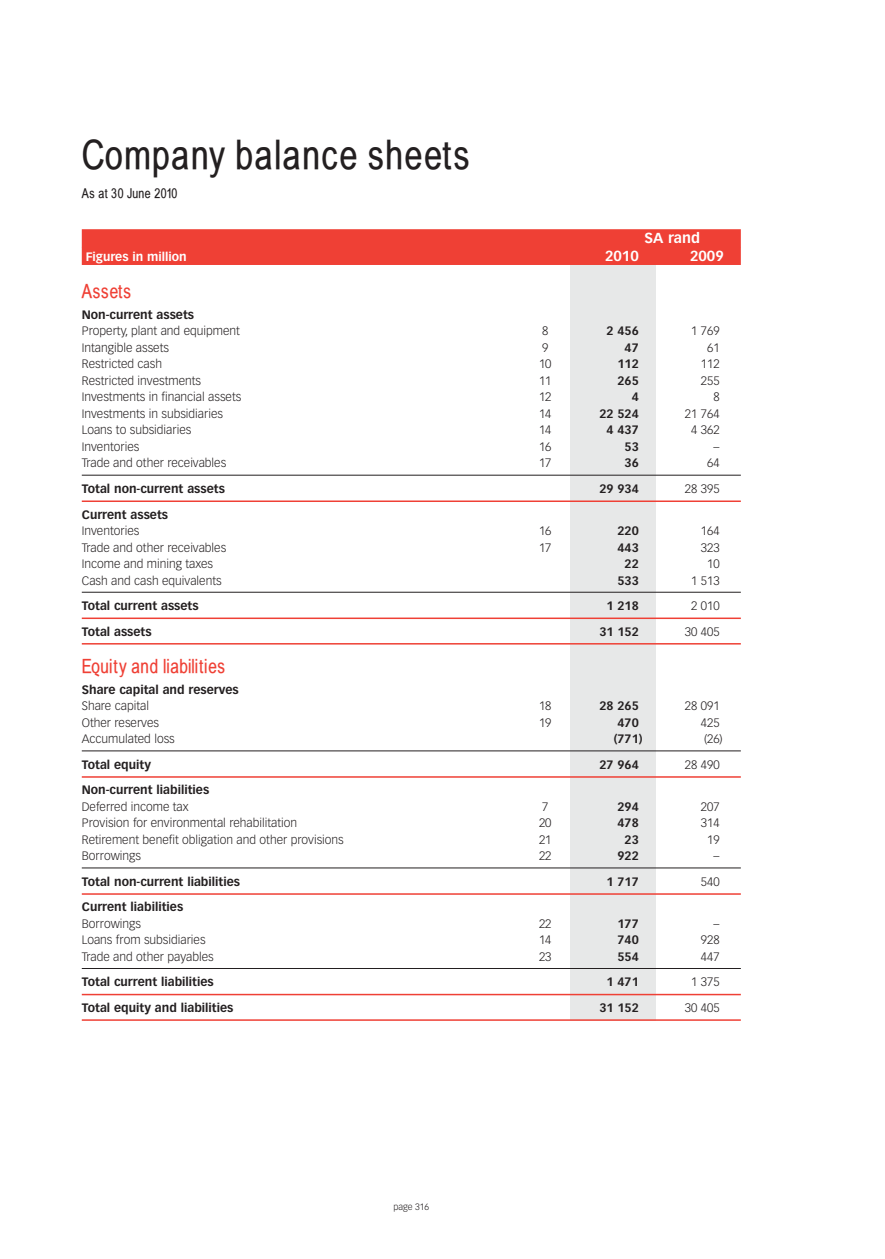
<style>
.page{position:relative;width:885px;height:1259px;background:#fff}
.page>*{position:absolute;margin:0;border:0;box-sizing:border-box;transform-origin:0 0}
.t1{font:40.5px "Babel Sans";letter-spacing:.045em;color:#231f20}
.t2{font:19.5px "Babel Sans";letter-spacing:.035em;color:#ef4035}
.t3{font:700 14.25px "Vectora LH";color:#fff}
.t4{font:13.5px "Babel Sans";letter-spacing:.035em;color:#231f20}
.t5{font:300 12px "Vectora LH";color:#231f20}
.t6{font:700 12px "Vectora LH";color:#231f20}
.t7{font:700 12px "Vectora LH";color:#fff}
.t8{font:300 9px "Vectora LH";color:#231f20}
</style>
<div class="page">
<div style="left:571px;top:256px;width:85px;height:764px;background:#e7e8e8"></div>
<div style="left:82px;top:229px;width:659px;height:18px;background:#ef4035"></div>
<div style="left:82px;top:247px;width:659px;height:18px;background:#ef4035"></div>
<hr style="left:82px;top:475px;width:659px;height:1px;background:#231f20">
<hr style="left:82px;top:500px;width:659px;height:2px;background:#ef4035">
<hr style="left:82px;top:592px;width:659px;height:1px;background:#231f20">
<hr style="left:82px;top:617px;width:659px;height:2px;background:#ef4035">
<hr style="left:82px;top:643px;width:659px;height:1px;background:#ef4035">
<hr style="left:82px;top:750px;width:659px;height:1px;background:#231f20">
<hr style="left:82px;top:776px;width:659px;height:1px;background:#ef4035">
<hr style="left:82px;top:867px;width:659px;height:1px;background:#231f20">
<hr style="left:82px;top:893px;width:659px;height:1px;background:#ef4035">
<hr style="left:82px;top:968px;width:659px;height:1px;background:#231f20">
<hr style="left:82px;top:993px;width:659px;height:2px;background:#ef4035">
<hr style="left:82px;top:1019px;width:659px;height:1px;background:#ef4035">
<h1 class="t1" style="left:82px;top:139px;width:389px">Company balance sheets</h1>
<p class="t4" style="left:82px;top:188px;width:97px">As at 30 June 2010</p>
<p class="t3" style="left:645px;top:232px;width:57px">SA rand</p>
<p class="t7" style="left:86px;top:251px;width:103px">Figures in million</p>
<p class="t3" style="left:605px;top:250px;width:35px">2010</p>
<p class="t3" style="left:690px;top:250px;width:35px">2009</p>
<h2 class="t2" style="left:82px;top:284px;width:51px">Assets</h2>
<p class="t6" style="left:82px;top:309px;width:114px">Non-current assets</p>
<p class="t5" style="left:82px;top:326px;width:160px">Property, plant and equipment</p>
<p class="t5" style="left:542px;top:326px;width:8px">8</p>
<p class="t6" style="left:606px;top:326px;width:34px">2 456</p>
<p class="t5" style="left:691px;top:326px;width:30px">1 769</p>
<p class="t5" style="left:82px;top:342px;width:89px">Intangible assets</p>
<p class="t5" style="left:542px;top:342px;width:8px">9</p>
<p class="t6" style="left:625px;top:342px;width:16px">47</p>
<p class="t5" style="left:707px;top:342px;width:14px">61</p>
<p class="t5" style="left:82px;top:359px;width:82px">Restricted cash</p>
<p class="t5" style="left:539px;top:359px;width:14px">10</p>
<p class="t6" style="left:617px;top:359px;width:23px">112</p>
<p class="t5" style="left:701px;top:359px;width:20px">112</p>
<p class="t5" style="left:82px;top:375px;width:121px">Restricted investments</p>
<p class="t5" style="left:539px;top:375px;width:14px">11</p>
<p class="t6" style="left:617px;top:375px;width:23px">265</p>
<p class="t5" style="left:701px;top:375px;width:20px">255</p>
<p class="t5" style="left:82px;top:392px;width:161px">Investments in financial assets</p>
<p class="t5" style="left:539px;top:392px;width:14px">12</p>
<p class="t6" style="left:632px;top:392px;width:9px">4</p>
<p class="t5" style="left:713px;top:392px;width:8px">8</p>
<p class="t5" style="left:82px;top:408px;width:143px">Investments in subsidiaries</p>
<p class="t5" style="left:539px;top:408px;width:14px">14</p>
<p class="t6" style="left:599px;top:408px;width:41px">22 524</p>
<p class="t5" style="left:685px;top:408px;width:36px">21 764</p>
<p class="t5" style="left:82px;top:425px;width:111px">Loans to subsidiaries</p>
<p class="t5" style="left:539px;top:425px;width:14px">14</p>
<p class="t6" style="left:606px;top:425px;width:34px">4 437</p>
<p class="t5" style="left:691px;top:425px;width:30px">4 362</p>
<p class="t5" style="left:82px;top:441px;width:59px">Inventories</p>
<p class="t5" style="left:539px;top:441px;width:14px">16</p>
<p class="t6" style="left:625px;top:441px;width:16px">53</p>
<p class="t5" style="left:714px;top:441px;width:7px">–</p>
<p class="t5" style="left:82px;top:458px;width:146px">Trade and other receivables</p>
<p class="t5" style="left:539px;top:458px;width:14px">17</p>
<p class="t6" style="left:625px;top:458px;width:16px">36</p>
<p class="t5" style="left:707px;top:458px;width:14px">64</p>
<p class="t6" style="left:82px;top:483px;width:145px">Total non-current assets</p>
<p class="t6" style="left:599px;top:483px;width:41px">29 934</p>
<p class="t5" style="left:685px;top:483px;width:36px">28 395</p>
<p class="t6" style="left:82px;top:509px;width:88px">Current assets</p>
<p class="t5" style="left:82px;top:525px;width:59px">Inventories</p>
<p class="t5" style="left:539px;top:525px;width:14px">16</p>
<p class="t6" style="left:618px;top:525px;width:23px">220</p>
<p class="t5" style="left:701px;top:525px;width:20px">164</p>
<p class="t5" style="left:82px;top:542px;width:146px">Trade and other receivables</p>
<p class="t5" style="left:539px;top:542px;width:14px">17</p>
<p class="t6" style="left:618px;top:542px;width:23px">443</p>
<p class="t5" style="left:701px;top:542px;width:20px">323</p>
<p class="t5" style="left:82px;top:558px;width:133px">Income and mining taxes</p>
<p class="t6" style="left:625px;top:558px;width:16px">22</p>
<p class="t5" style="left:707px;top:558px;width:14px">10</p>
<p class="t5" style="left:82px;top:575px;width:141px">Cash and cash equivalents</p>
<p class="t6" style="left:618px;top:575px;width:23px">533</p>
<p class="t5" style="left:691px;top:575px;width:30px">1 513</p>
<p class="t6" style="left:82px;top:600px;width:118px">Total current assets</p>
<p class="t6" style="left:606px;top:600px;width:34px">1 218</p>
<p class="t5" style="left:691px;top:600px;width:30px">2 010</p>
<p class="t6" style="left:82px;top:626px;width:71px">Total assets</p>
<p class="t6" style="left:599px;top:626px;width:41px">31 152</p>
<p class="t5" style="left:685px;top:626px;width:36px">30 405</p>
<h2 class="t2" style="left:82px;top:659px;width:145px">Equity and liabilities</h2>
<p class="t6" style="left:82px;top:684px;width:159px">Share capital and reserves</p>
<p class="t5" style="left:82px;top:701px;width:69px">Share capital</p>
<p class="t5" style="left:539px;top:701px;width:14px">18</p>
<p class="t6" style="left:599px;top:701px;width:41px">28 265</p>
<p class="t5" style="left:685px;top:701px;width:36px">28 091</p>
<p class="t5" style="left:82px;top:717px;width:79px">Other reserves</p>
<p class="t5" style="left:539px;top:717px;width:14px">19</p>
<p class="t6" style="left:617px;top:717px;width:23px">470</p>
<p class="t5" style="left:701px;top:717px;width:20px">425</p>
<p class="t5" style="left:82px;top:734px;width:94px">Accumulated loss</p>
<p class="t6" style="left:614px;top:734px;width:30px">(771)</p>
<p class="t5" style="left:704px;top:734px;width:20px">(26)</p>
<p class="t6" style="left:82px;top:759px;width:71px">Total equity</p>
<p class="t6" style="left:599px;top:759px;width:41px">27 964</p>
<p class="t5" style="left:685px;top:759px;width:36px">28 490</p>
<p class="t6" style="left:82px;top:785px;width:129px">Non-current liabilities</p>
<p class="t5" style="left:82px;top:801px;width:108px">Deferred income tax</p>
<p class="t5" style="left:542px;top:801px;width:8px">7</p>
<p class="t6" style="left:618px;top:801px;width:23px">294</p>
<p class="t5" style="left:701px;top:801px;width:20px">207</p>
<p class="t5" style="left:82px;top:818px;width:217px">Provision for environmental rehabilitation</p>
<p class="t5" style="left:539px;top:818px;width:14px">20</p>
<p class="t6" style="left:618px;top:818px;width:23px">478</p>
<p class="t5" style="left:701px;top:818px;width:20px">314</p>
<p class="t5" style="left:82px;top:834px;width:264px">Retirement benefit obligation and other provisions</p>
<p class="t5" style="left:539px;top:834px;width:14px">21</p>
<p class="t6" style="left:625px;top:834px;width:16px">23</p>
<p class="t5" style="left:707px;top:834px;width:14px">19</p>
<p class="t5" style="left:82px;top:851px;width:61px">Borrowings</p>
<p class="t5" style="left:539px;top:851px;width:14px">22</p>
<p class="t6" style="left:617px;top:851px;width:23px">922</p>
<p class="t5" style="left:714px;top:851px;width:7px">–</p>
<p class="t6" style="left:82px;top:876px;width:160px">Total non-current liabilities</p>
<p class="t6" style="left:606px;top:876px;width:34px">1 717</p>
<p class="t5" style="left:701px;top:876px;width:20px">540</p>
<p class="t6" style="left:82px;top:902px;width:103px">Current liabilities</p>
<p class="t5" style="left:82px;top:918px;width:61px">Borrowings</p>
<p class="t5" style="left:539px;top:918px;width:14px">22</p>
<p class="t6" style="left:618px;top:918px;width:23px">177</p>
<p class="t5" style="left:714px;top:918px;width:7px">–</p>
<p class="t5" style="left:82px;top:935px;width:125px">Loans from subsidiaries</p>
<p class="t5" style="left:539px;top:935px;width:14px">14</p>
<p class="t6" style="left:618px;top:935px;width:23px">740</p>
<p class="t5" style="left:701px;top:935px;width:20px">928</p>
<p class="t5" style="left:82px;top:951px;width:133px">Trade and other payables</p>
<p class="t5" style="left:539px;top:951px;width:14px">23</p>
<p class="t6" style="left:618px;top:951px;width:23px">554</p>
<p class="t5" style="left:701px;top:951px;width:20px">447</p>
<p class="t6" style="left:82px;top:977px;width:134px">Total current liabilities</p>
<p class="t6" style="left:606px;top:977px;width:34px">1 471</p>
<p class="t5" style="left:691px;top:977px;width:30px">1 375</p>
<p class="t6" style="left:82px;top:1002px;width:153px">Total equity and liabilities</p>
<p class="t6" style="left:599px;top:1002px;width:41px">31 152</p>
<p class="t5" style="left:685px;top:1002px;width:36px">30 405</p>
<p class="t8" style="left:393px;top:1203px;width:37px">page 316</p>
</div>
